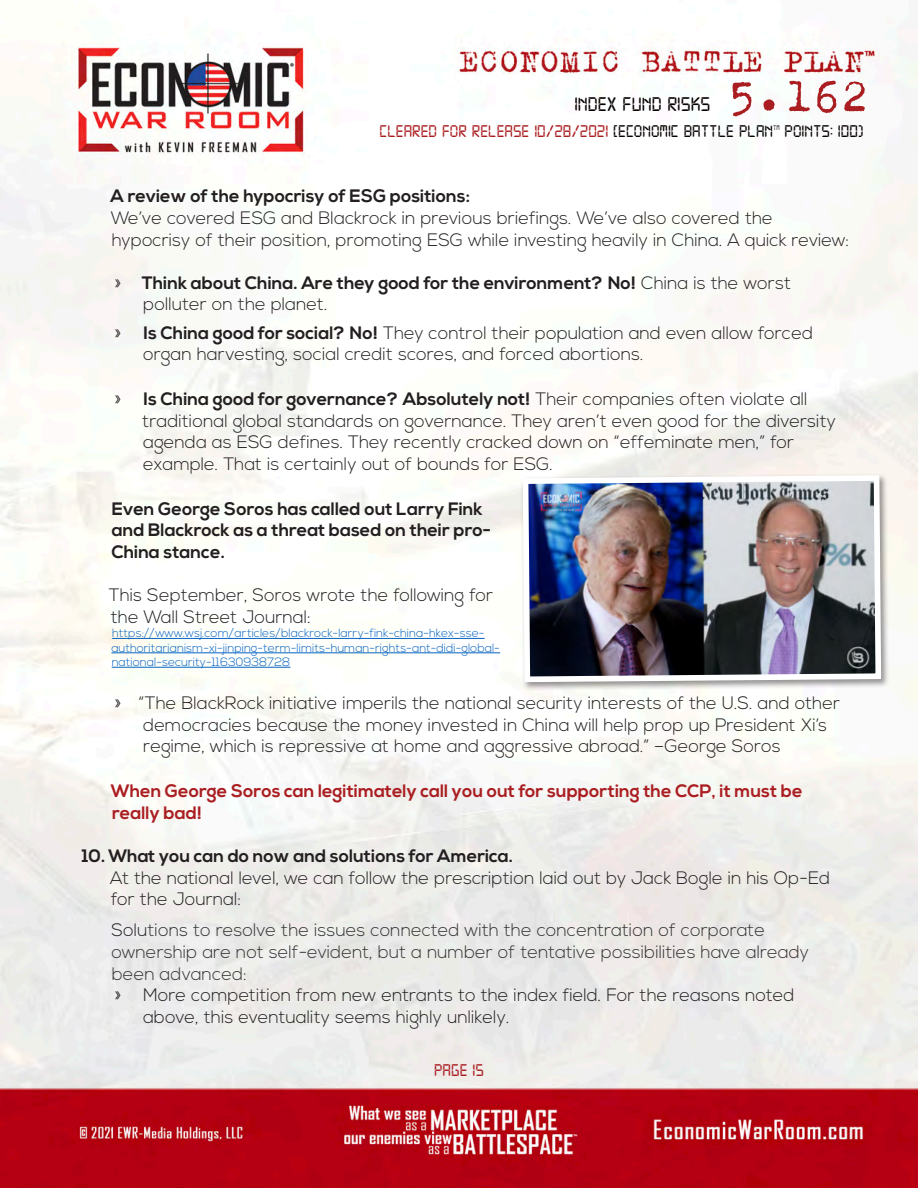
<style>
.page{position:relative;width:918px;height:1188px;background:#fff}
.page>*{position:absolute;margin:0;border:0;box-sizing:border-box;transform-origin:0 0}
.t1{font:51px "Trixie";color:#aa1e21}
.t2{font:21px "Digital 7";color:#080302}
.t3{font:300 18px/21.6px "Nexa";color:#231f20}
.Main_Number_Section{font:700 18px/21.6px "Nexa";color:#231f20}
.t4{font:300 18px/21.6px "Nexa";color:#333}
.t5{font:700 18px/21.6px "Nexa";color:#aa1e21}
.t6{font:18px "Digital 7";color:#aa1e21}
.t7{font:18px "Digital 7";color:#080302}
.t8{font:300 12px/14.4px "Nexa";color:#0563c1}
.t9{font:7.05px "Digital 7";color:#080302}
.s1{color:#080302}
.s2{font-weight:300}
.s3{font-weight:700}
.s4{color:#231f20}
</style>
<div class="page">
<img style="left:0;top:5px;width:918px;height:1183px">
<hr style="left:112px;top:638px;width:373px;height:1px;background:#0563c1">
<hr style="left:111px;top:653px;width:389px;height:1px;background:#0563c1">
<hr style="left:112px;top:667px;width:178px;height:1px;background:#0563c1">
<div style="left:521px;top:473px;width:369px;height:218px;background:#231f20;opacity:.48"></div>
<img style="left:520px;top:472px;width:364px;height:213px">
<h1 class="t1" style="left:728px;top:62px;width:142px">5.162</h1>
<p class="t6" style="left:380px;top:123px;width:395px">CLEARED FOR RELEASE 10/28/2021 <span class="s1">[ECONOMIC BATTLE PLAN</span></p>
<p class="t9" style="left:773px;top:124px;width:8px">TM</p>
<p class="t7" style="left:785px;top:123px;width:81px">POINTS: 100)</p>
<p class="t2" style="left:574px;top:95px;width:138px">INDEX FUND RISKS</p>
<p class="Main_Number_Section" style="left:111px;top:186px;width:361px">A review of the hypocrisy of ESG positions:</p>
<p class="t3" style="left:111px;top:208px;width:740px">We’ve covered ESG and Blackrock in previous briefings. We’ve also covered the hypocrisy of their position, promoting ESG while investing heavily in China. A quick review:</p>
<p class="Main_Number_Section" style="left:143px;top:273px;width:649px;text-indent:-29px"><span class="s2">»</span> Think about China. Are they good for the environment? No! <span class="s2">China is the worst polluter on the planet.</span></p>
<p class="t3" style="left:143px;top:323px;width:672px;text-indent:-28px">» <span class="s3">Is China good for social? No!</span> They control their population and even allow forced organ harvesting, social credit scores, and forced abortions.</p>
<p class="t3" style="left:142px;top:389px;width:695px;text-indent:-28px">» <span class="s3">Is China good for governance? Absolutely not!</span> Their companies often violate all traditional global standards on governance. They aren’t even good for the diversity agenda as ESG defines. They recently cracked down on “effeminate men,” for example. That is certainly out of bounds for ESG.</p>
<p class="Main_Number_Section" style="left:111px;top:499px;width:381px">Even George Soros has called out Larry Fink and Blackrock as a threat based on their pro-<br>China stance.</p>
<p class="t3" style="left:109px;top:585px;width:386px">This September, Soros wrote the following for the Wall Street Journal:</p>
<p class="t8" style="left:111px;top:626px;width:390px">https://www.wsj.com/articles/blackrock-larry-fink-china-hkex-sse&shy;authoritarianism-xi-jinping-term-limits-human-rights-ant-didi-global&shy;national-security-11630938728</p>
<p class="t3" style="left:143px;top:693px;width:698px;text-indent:-28px">» “The BlackRock initiative imperils the national security interests of the U.S. and other democracies because the money invested in China will help prop up President Xi’s regime, which is repressive at home and aggressive abroad.” –George Soros</p>
<p class="t5" style="left:111px;top:781px;width:694px">When George Soros can legitimately call you out for supporting the CCP, it must be really bad!</p>
<p class="Main_Number_Section" style="left:82px;top:846px;width:433px">10.What you can do now and solutions for America.</p>
<p class="t3" style="left:110px;top:867px;width:721px">At the national level, we can follow the prescription laid out by Jack Bogle in his Op-Ed for the Journal:</p>
<p class="t4" style="left:111px;top:920px;width:699px"><span class="s4">Solu</span>tions to resolve the issues connected with the concentration of corporate ownership are not self-evident, but a number of tentative possibilities have already been advanced:</p>
<p class="t3" style="left:143px;top:985px;width:653px;text-indent:-28px">» More competition from new entrants to the index field. For the reasons noted above, this eventuality seems highly unlikely.</p>
<p class="t6" style="left:434px;top:1062px;width:51px">PAGE 15</p>
</div>
